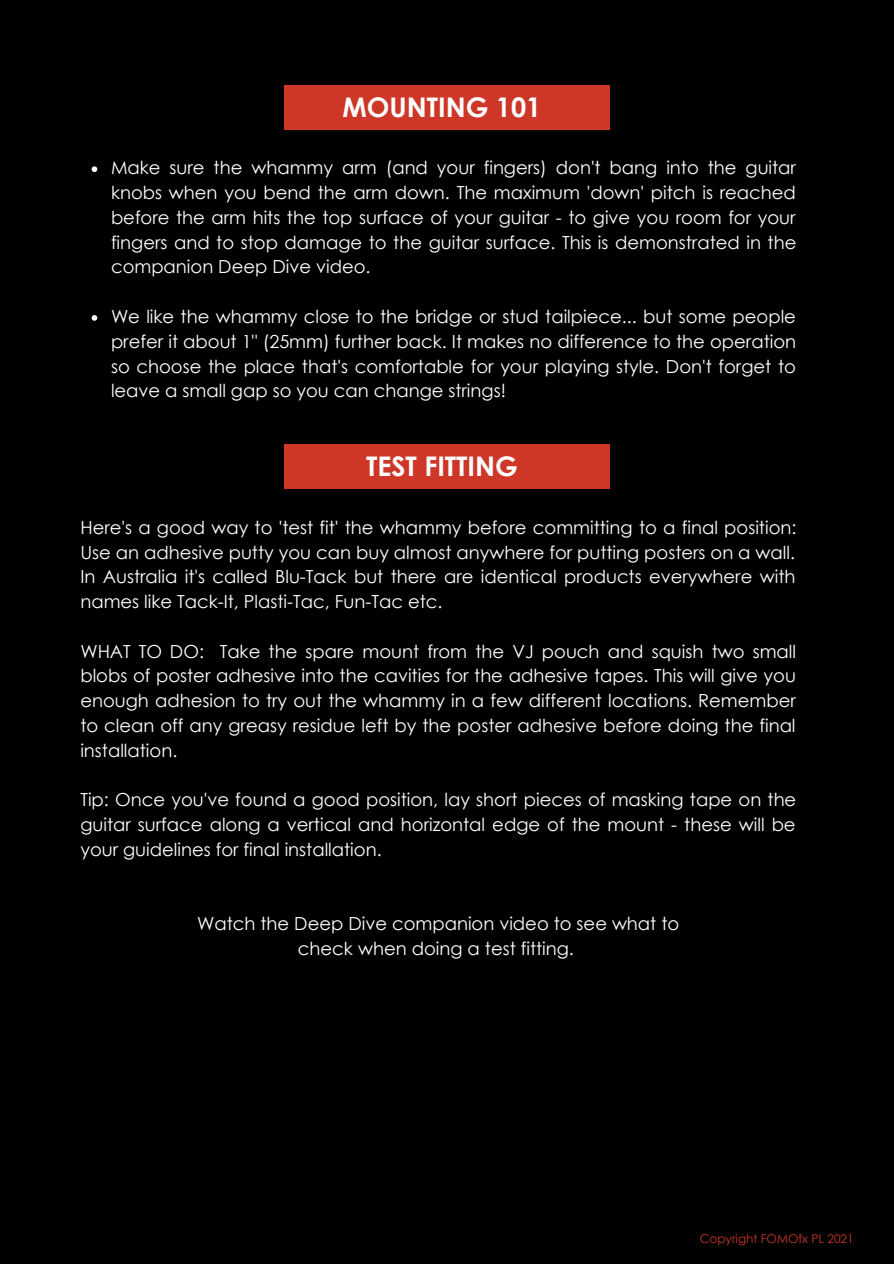
<style>
.page{position:relative;width:894px;height:1264px;background:#fff}
.page>*{position:absolute;margin:0;border:0;box-sizing:border-box;transform-origin:0 0}
.t1{font:700 27px "Century Gothic";color:#fff}
.t2{font:18px/24.8px "Century Gothic";color:#fff;text-align:justify}
.t3{font:12px "Century Gothic";color:#ce3727}
</style>
<div class="page">
<div style="left:0;top:0;width:893px;height:1263px;background:#000"></div>
<div style="left:284px;top:85px;width:325px;height:44px;background:#ce3727"></div>
<svg style="left:92px;top:166px;width:5px;height:6px"></svg>
<svg style="left:92px;top:315px;width:5px;height:6px"></svg>
<div style="left:284px;top:444px;width:325px;height:45px;background:#ce3727"></div>
<p class="t1" style="left:342px;top:90px;width:200px">MOUNTING 101</p>
<p class="t2" style="left:111px;top:155px;width:686px">Make sure the whammy arm (and your fingers) don't bang into the guitar knobs when you bend the arm down. The maximum 'down' pitch is reached before the arm hits the top surface of your guitar - to give you room for your fingers and to stop damage to the guitar surface. This is demonstrated in the companion Deep Dive video.</p>
<p class="t2" style="left:111px;top:303px;width:686px">We like the whammy close to the bridge or stud tailpiece... but some people prefer it about 1" (25mm) further back. It makes no difference to the operation so choose the place that's comfortable for your playing style. Don't forget to leave a small gap so you can change strings!</p>
<p class="t1" style="left:366px;top:449px;width:153px">TEST FITTING</p>
<p class="t2" style="left:80px;top:514px;width:717px">Here's a good way to 'test fit' the whammy before committing to a final position:<br>Use an adhesive putty you can buy almost anywhere for putting posters on a wall.<br>In Australia it's called Blu-Tack but there are identical products everywhere with names like Tack-It, Plasti-Tac, Fun-Tac etc.</p>
<p class="t2" style="left:80px;top:638px;width:717px">WHAT TO DO: Take the spare mount from the VJ pouch and squish two small blobs of poster adhesive into the cavities for the adhesive tapes. This will give you enough adhesion to try out the whammy in a few different locations. Remember to clean off any greasy residue left by the poster adhesive before doing the final installation.</p>
<p class="t2" style="left:80px;top:787px;width:717px">Tip: Once you've found a good position, lay short pieces of masking tape on the guitar surface along a vertical and horizontal edge of the mount - these will be your guidelines for final installation.</p>
<p class="t2" style="left:197px;top:910px;width:483px">Watch the Deep Dive companion video to see what to</p>
<p class="t2" style="left:298px;top:935px;width:277px">check when doing a test fitting.</p>
<p class="t3" style="left:699px;top:1230px;width:156px">Copyright FOMOfx PL 2021</p>
</div>
